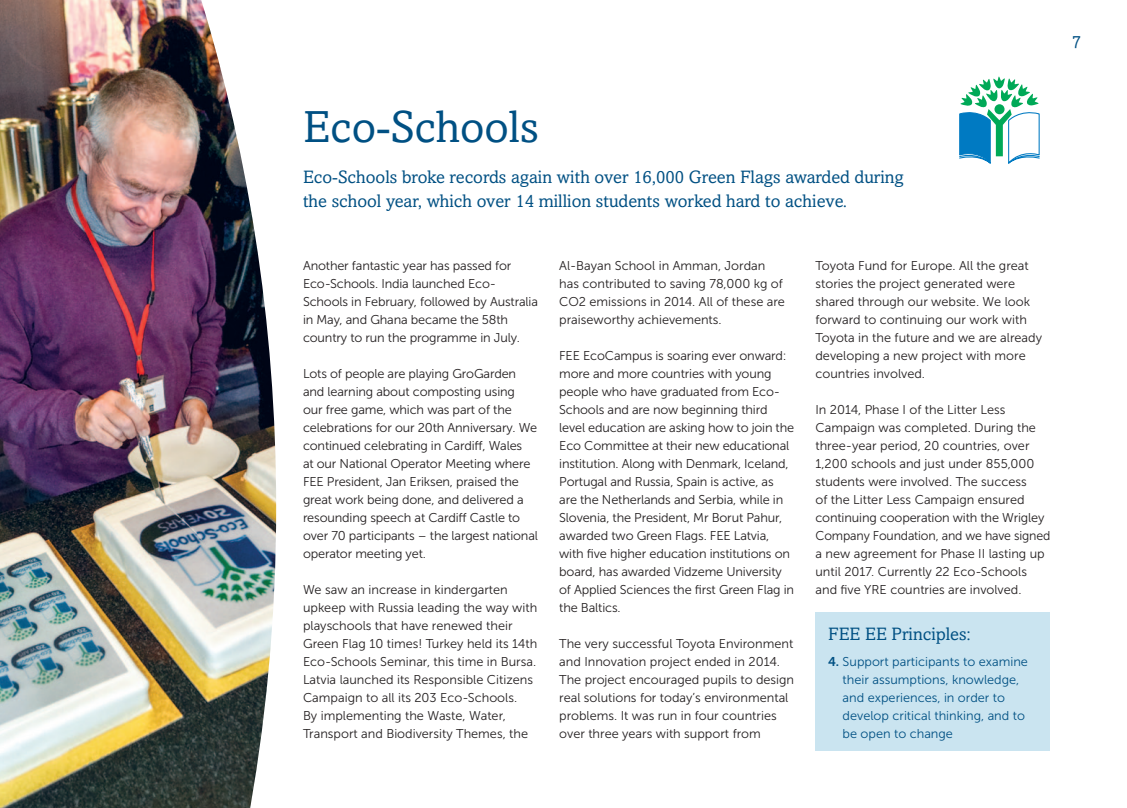
<style>
.page{position:relative;width:1127px;height:808px;background:#fff}
.page>*{position:absolute;margin:0;border:0;box-sizing:border-box;transform-origin:0 0}
.t1{font:45px "Amasis";color:#005083}
.t2{font:18px/24px "Amasis";color:#005083}
.t3{font:12.75px/18px "Museo Sans 300";letter-spacing:-.01em;color:#231f20}
.t4{font:12.75px/18px "Museo Sans 300";color:#005083}
.s1{font-family:"Museo Sans 700"}
</style>
<div class="page">
<img style="left:0;top:0;width:195px;height:808px">
<img style="left:195px;top:0;width:82px;height:808px">
<div style="left:815px;top:612px;width:235px;height:139px;background:#cae4f0"></div>
<svg style="left:959px;top:77px;width:81px;height:87px"></svg>
<h2 class="t2" style="left:1071px;top:30px;width:11px">7</h2>
<h1 class="t1" style="left:303px;top:101px;width:237px">Eco-Schools</h1>
<h2 class="t2" style="left:303px;top:165px;width:602px">Eco-Schools broke records again with over 16,000 Green Flags awarded during the school year, which over 14 million students worked hard to achieve.</h2>
<p class="t3" style="left:303px;top:257px;width:236px">Another fantastic year has passed for Eco-Schools. India launched Eco-Schools in February, followed by Australia in May, and Ghana became the 58th country to run the programme in July.</p>
<p class="t3" style="left:303px;top:365px;width:236px">Lots of people are playing GroGarden and learning about composting using<br>our free game, which was part of the celebrations for our 20th Anniversary. We continued celebrating in Cardiff, Wales<br>at our National Operator Meeting where FEE President, Jan Eriksen, praised the great work being done, and delivered a resounding speech at Cardiff Castle to over 70 participants – the largest national operator meeting yet.</p>
<p class="t3" style="left:303px;top:581px;width:236px">We saw an increase in kindergarten upkeep with Russia leading the way with playschools that have renewed their Green Flag 10 times! Turkey held its 14th Eco-Schools Seminar, this time in Bursa.<br>Latvia launched its Responsible Citizens Campaign to all its 203 Eco-Schools.<br>By implementing the Waste, Water, Transport and Biodiversity Themes, the</p>
<p class="t3" style="left:559px;top:257px;width:227px">Al-Bayan School in Amman, Jordan has contributed to saving 78,000 kg of CO2 emissions in 2014. All of these are praiseworthy achievements.</p>
<p class="t3" style="left:559px;top:347px;width:236px">FEE EcoCampus is soaring ever onward: more and more countries with young people who have graduated from Eco-Schools and are now beginning third level education are asking how to join the Eco Committee at their new educational institution. Along with Denmark, Iceland, Portugal and Russia, Spain is active, as are the Netherlands and Serbia, while in Slovenia, the President, Mr Borut Pahur, awarded two Green Flags. FEE Latvia, with five higher education institutions on board, has awarded Vidzeme University of Applied Sciences the first Green Flag in the Baltics.</p>
<p class="t3" style="left:559px;top:635px;width:236px">The very successful Toyota Environment and Innovation project ended in 2014.<br>The project encouraged pupils to design real solutions for today’s environmental problems. It was run in four countries over three years with support from</p>
<p class="t3" style="left:815px;top:257px;width:228px">Toyota Fund for Europe. All the great stories the project generated were shared through our website. We look forward to continuing our work with Toyota in the future and we are already developing a new project with more countries involved.</p>
<p class="t3" style="left:815px;top:401px;width:236px">In 2014, Phase I of the Litter Less Campaign was completed. During the three-year period, 20 countries, over 1,200 schools and just under 855,000 students were involved. The success<br>of the Litter Less Campaign ensured continuing cooperation with the Wrigley Company Foundation, and we have signed a new agreement for Phase II lasting up until 2017. Currently 22 Eco-Schools and five YRE countries are involved.</p>
<h2 class="t2" style="left:828px;top:622px;width:144px">FEE EE Principles:</h2>
<p class="t4" style="left:842px;top:653px;width:187px;text-indent:-14px"><span class="s1">4.</span> Support participants to examine their assumptions, knowledge, and experiences, in order to develop critical thinking, and to be open to change</p>
</div>
